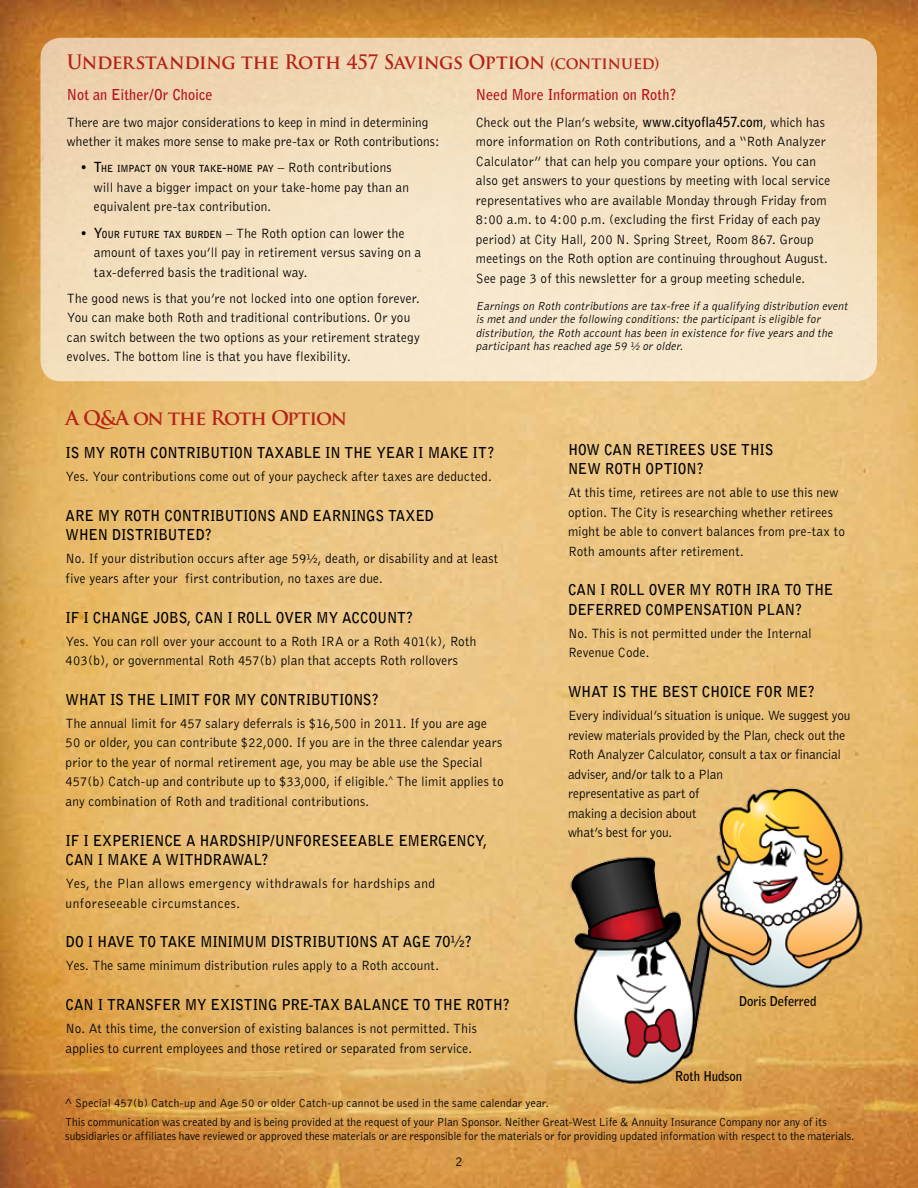
<style>
.page{position:relative;width:918px;height:1188px;background:#fff}
.page>*{position:absolute;margin:0;border:0;box-sizing:border-box;transform-origin:0 0}
.t1{font:700 19.5px "Trajan Pro";letter-spacing:-.015em;color:#b32317;scale:.95 1}
.t2{font:700 19.5px "Trajan Pro";letter-spacing:-.055em;color:#b32317}
.t3{font:700 15px/19.5px "Bell Gothic";letter-spacing:-.01em;color:#000;scale:.95 1}
.t4{font:700 15px "Bell Gothic";letter-spacing:-.005em;color:#b5121b;scale:.95 1}
.t5{font:700 15px "Bell Gothic";letter-spacing:.01em;color:#000;scale:.95 1}
.t6{font:300 13.8px/19.5px "Bell Gothic";letter-spacing:.01em;color:#000;scale:.95 1}
.t7{font:300 13.8px/19.5px "Bell Gothic";letter-spacing:-.01em;color:#000;scale:.95 1}
.t8{font:300 13.8px/19.5px "Bell Gothic";letter-spacing:.045em;color:#000;scale:.95 1}
.t9{font:700 13.5px "Bell Gothic";letter-spacing:-.015em;color:#000;scale:.95 1}
.t10{font:300 12px/13.5px "Bell Gothic";color:#000;scale:.95 1}
.t11{font:italic 300 12px/13.5px "Bell Gothic";color:#000;scale:.95 1}
.t12{font:300 12px "Bell Gothic";letter-spacing:.02em;color:#000;scale:.95 1}
.t13{font:700 9.75px "Bell Gothic";letter-spacing:-.015em;color:#000;scale:.95 1}
.s1{font-size:16.5px}
.s2{font-size:13.8px}
.s3{font-weight:300;font-size:13.8px}
.s4{font-weight:700}
.s5{font-weight:700;font-size:9.75px}
</style>
<div class="page">
<img style="left:0;top:0;width:918px;height:1188px">
<div style="left:40px;top:38px;width:837px;height:343px;background:linear-gradient(to bottom,#efd4b0,#f8eacf);border-radius:20px"></div>
<img style="left:550px;top:827px;width:183px;height:271px">
<img style="left:686px;top:779px;width:190px;height:224px">
<h1 class="t1" style="left:67px;top:49px;width:625px">Understanding the Roth 457 Savings Option <span class="s1">(continued)</span></h1>
<p class="t4" style="left:67px;top:86px;width:155px">NOT AN EITHER/OR CHOICE</p>
<p class="t6" style="left:67px;top:113px;width:394px">There are two major considerations to keep in mind in determining whether it makes more sense to make pre-tax or Roth contributions:</p>
<p class="t13" style="left:80px;top:163px;width:329px"><span class="s2">• T</span>HE IMPACT ON YOUR TAKE<span class="s2">-</span>HOME PAY <span class="s3">– Roth contributions</span></p>
<p class="t6" style="left:94px;top:178px;width:333px">will have a bigger impact on your take-home pay than an equivalent pre-tax contribution.</p>
<p class="t6" style="left:94px;top:224px;width:346px;text-indent:-14px"><span class="s4">• Y</span><span class="s5">OUR FUTURE TAX BURDEN</span> – The Roth option can lower the amount of taxes you’ll pay in retirement versus saving on a tax-deferred basis the traditional way.</p>
<p class="t6" style="left:67px;top:289px;width:373px">The good news is that you’re not locked into one option forever.<br>You can make both Roth and traditional contributions. Or you can switch between the two options as your retirement strategy evolves. The bottom line is that you have flexibility.</p>
<p class="t4" style="left:476px;top:86px;width:213px">NEED MORE INFORMATION ON ROTH?</p>
<p class="t6" style="left:476px;top:113px;width:375px">Check out the Plan’s website, <span class="s4">WWW.CITYOFLA457.COM</span>, which has more information on Roth contributions, and a “Roth Analyzer Calculator” that can help you compare your options. You can also get answers to your questions by meeting with local service representatives who are available Monday through Friday from 8:00 a.m. to 4:00 p.m. (excluding the first Friday of each pay period) at City Hall, 200 N. Spring Street, Room 867. Group meetings on the Roth option are continuing throughout August.<br>See page 3 of this newsletter for a group meeting schedule.</p>
<p class="t11" style="left:476px;top:299px;width:395px">Earnings on Roth contributions are tax-free if a qualifying distribution event is met and under the following conditions: the participant is eligible for distribution, the Roth account has been in existence for five years and the participant has reached age 59 ½ or older.</p>
<h1 class="t2" style="left:66px;top:406px;width:283px">A Q&amp;A on the Roth Option</h1>
<p class="t3" style="left:66px;top:443px;width:453px">IS MY ROTH CONTRIBUTION TAXABLE IN THE YEAR I MAKE IT?</p>
<p class="t6" style="left:66px;top:467px;width:450px">Yes. Your contributions come out of your paycheck after taxes are deducted.</p>
<p class="t3" style="left:66px;top:506px;width:11px">ARE</p>
<p class="t3" style="left:98px;top:506px;width:344px">MY ROTH CONTRIBUTIONS AND EARNINGS TAXED</p>
<p class="t3" style="left:66px;top:525px;width:12px">WHEN</p>
<p class="t3" style="left:112px;top:525px;width:107px">DISTRIBUTED?</p>
<p class="t6" style="left:66px;top:549px;width:457px">No. If your distribution occurs after age 59½, death, or disability and at least five years after your first contribution, no taxes are due.</p>
<p class="t3" style="left:66px;top:607px;width:368px">IF I CHANGE JOBS, CAN I ROLL OVER MY ACCOUNT?</p>
<p class="t6" style="left:66px;top:632px;width:434px">Yes. You can roll over your account to a Roth IRA or a Roth 401(k), Roth<br>403(b), or governmental Roth 457(b) plan that accepts Roth rollovers</p>
<p class="t3" style="left:66px;top:690px;width:331px">WHAT IS THE LIMIT FOR MY CONTRIBUTIONS?</p>
<p class="t6" style="left:66px;top:714px;width:463px">The annual limit for 457 salary deferrals is $16,500 in 2011. If you are age 50 or older, you can contribute $22,000. If you are in the three calendar years prior to the year of normal retirement age, you may be able use the Special 457(b) Catch-up and contribute up to $33,000, if eligible.<sup>^</sup> The limit applies to any combination of Roth and traditional contributions.</p>
<p class="t3" style="left:66px;top:830px;width:59px">IF I EXPER</p>
<p class="t3" style="left:140px;top:830px;width:16px">IENCE</p>
<p class="t3" style="left:186px;top:830px;width:45px">A HARDSH</p>
<p class="t3" style="left:256px;top:830px;width:69px">IP/UN FORESEE</p>
<p class="t3" style="left:358px;top:830px;width:54px">ABLE EMER</p>
<p class="t3" style="left:438px;top:830px;width:20px">GENC</p>
<p class="t3" style="left:475px;top:830px;width:14px">Y,</p>
<p class="t3" style="left:66px;top:850px;width:145px">CAN I MAKE A WITHDR</p>
<p class="t3" style="left:222px;top:850px;width:50px">AWAL?</p>
<p class="t8" style="left:66px;top:874px;width:391px">Yes, the Plan allows emergency withdrawals for hardships and unforeseeable circumstances.</p>
<p class="t3" style="left:66px;top:932px;width:429px">DO I HAVE TO TAKE MINIM UM DISTRIBUTIONS AT AGE 70½?</p>
<p class="t6" style="left:66px;top:956px;width:395px">Yes. The same minimum distribution rules apply to a Roth account.</p>
<p class="t3" style="left:66px;top:995px;width:238px">CAN I TRANSFER MY EXISTING PRE</p>
<p class="t5" style="left:309px;top:996px;width:87px">-TAX BALANCE</p>
<p class="t3" style="left:413px;top:995px;width:103px">TO THE ROTH ?</p>
<p class="t6" style="left:66px;top:1019px;width:434px">No. At this time, the conversion of existing balances is not permitted. This applies to current employees and those retired or separated from service.</p>
<p class="t12" style="left:65px;top:1096px;width:511px">^ Special 457(b) Catch-up and Age 50 or older Catch-up cannot be used in the same calendar year.</p>
<p class="t3" style="left:568px;top:440px;width:117px">HOW CAN RETIREES</p>
<p class="t3" style="left:710px;top:440px;width:65px">USE THIS</p>
<p class="t3" style="left:568px;top:459px;width:12px">NEW</p>
<p class="t3" style="left:605px;top:459px;width:106px">ROTH OPTION ?</p>
<p class="t6" style="left:568px;top:483px;width:293px">At this time, retirees are not able to use this new option. The City is researching whether retirees might be able to convert balances from pre-tax to Roth amounts after retirement.</p>
<p class="t3" style="left:568px;top:580px;width:269px">CAN I ROLL OVER MY ROTH IRA TO THE<br>DEFERRED</p>
<p class="t3" style="left:646px;top:600px;width:29px">COMPENS</p>
<p class="t3" style="left:712px;top:600px;width:97px">ATION PLAN?</p>
<p class="t6" style="left:568px;top:624px;width:258px">No. This is not permitted under the Internal<br>Revenue Code.</p>
<p class="t3" style="left:568px;top:682px;width:109px">WHAT IS THE BES</p>
<p class="t3" style="left:689px;top:682px;width:134px">T CH OICE FOR ME?</p>
<p class="t7" style="left:568px;top:706px;width:299px">Every individual’s situation is unique. We suggest you review materials provided by the Plan, check out the Roth Analyzer Calculator, consult a tax or financial adviser, and/or talk to a Plan<br>representative as part of<br>making a decision about<br>what’s best for you.</p>
<p class="t9" style="left:739px;top:993px;width:83px">DORIS DEFERRED</p>
<p class="t9" style="left:675px;top:1068px;width:72px">ROTH HUDSON</p>
<p class="t10" style="left:65px;top:1116px;width:832px">This communication was created by and is being provided at the request of your Plan Sponsor. Neither Great-West Life &amp; Annuity Insurance Company nor any of its subsidiaries or affiliates have reviewed or approved these materials or are responsible for the materials or for providing updated information with respect to the materials.</p>
<p class="t6" style="left:455px;top:1152px;width:9px">2</p>
</div>
